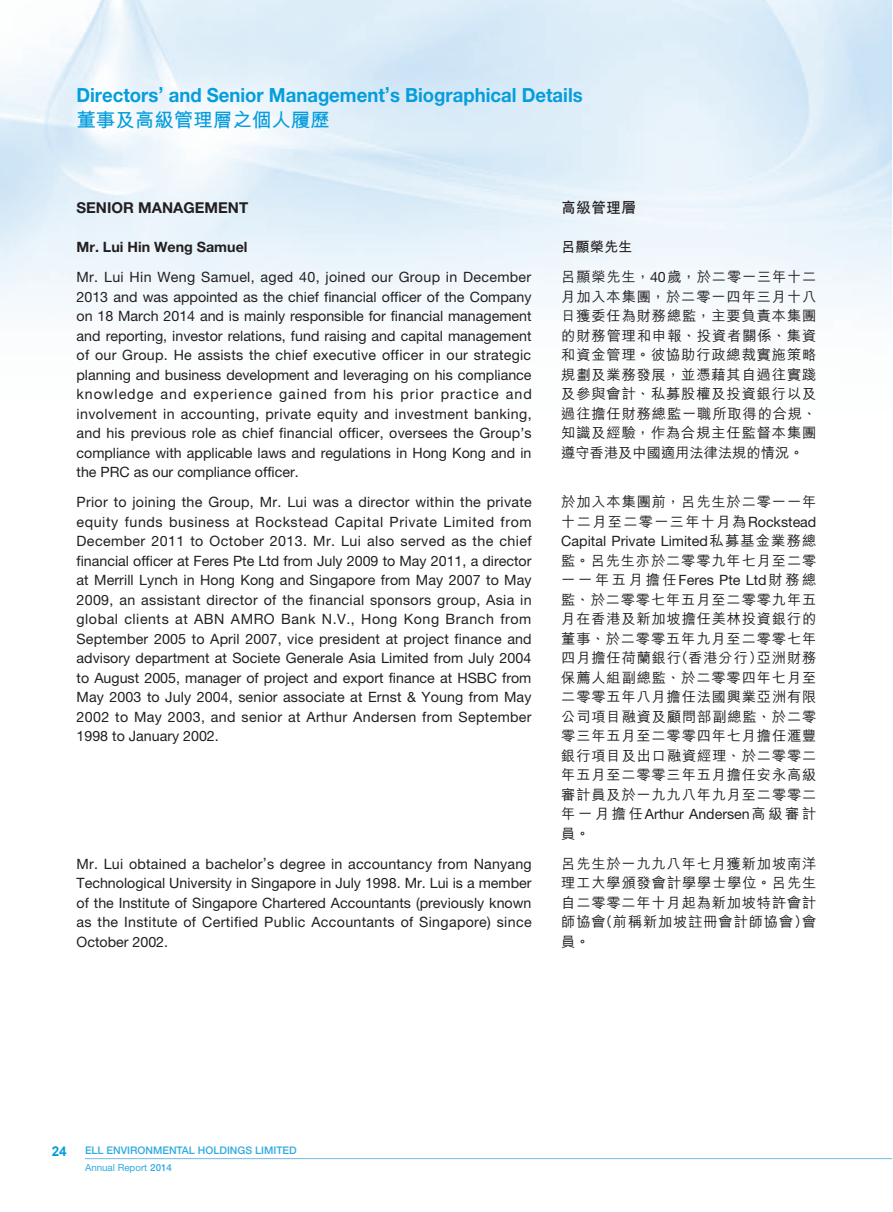
<style>
.page{position:relative;width:893px;height:1212px;background:#fff}
.page>*{position:absolute;margin:0;border:0;box-sizing:border-box;transform-origin:0 0}
.t1{font:700 19.5px "Helvetica Neue LT Std";color:#069ddc;scale:.95 1}
.t2{font:700 19.5px "M Hei HK";color:#069ddc}
._3__標題{font:700 15px "Helvetica Neue LT Std";color:#231f20}
._3__標題-2{font:700 15px "C Hei 2 HK";color:#231f20}
._1__內文{font:14.25px/19.5px "Helvetica Neue LT Std";color:#231f20;text-align:justify}
._1__內文-2{font:500 14.25px/19.5px "M Hei HK";letter-spacing:.055em;color:#231f20;text-align:justify}
._4__副標題{font:700 14.25px "Helvetica Neue LT Std";color:#231f20}
._4__副標題-2{font:700 14.25px "M Hei HK";color:#231f20}
.t3{font:700 13.5px "Arial";color:#069ddc}
.t4{font:500 10.5px "Helvetica Neue LT Std";color:#30aae1}
.t5{font:9.75px "Helvetica Neue LT Std";color:#30aae1}
.s1{font-weight:700}
.s2{font-family:"Helvetica Neue LT Std";font-weight:400}
.s3{font-weight:500}
</style>
<div class="page">
<hr style="left:85px;top:1158px;width:807px;height:1px;background:#72bbe8">
<h1 class="t1" style="left:76px;top:83px;width:534px">Directors’ and Senior Management’s Biographical Details</h1>
<h1 class="t2" style="left:76px;top:105px;width:255px">董事及高級管理層之個人履歷</h1>
<p class="_3__標題" style="left:77px;top:199px;width:173px">SENIOR MANAGEMENT</p>
<p class="_4__副標題" style="left:77px;top:238px;width:172px">Mr. Lui Hin Weng Samuel</p>
<p class="_1__內文" style="left:77px;top:267px;width:457px">Mr. Lui Hin Weng Samuel, aged 40, joined our Group in December 2013 and was appointed as the chief financial officer of the Company on 18 March 2014 and is mainly responsible for financial management and reporting, investor relations, fund raising and capital management of our Group. He assists the chief executive officer in our strategic planning and business development and leveraging on his compliance knowledge and experience gained from his prior practice and involvement in accounting, private equity and investment banking, and his previous role as chief financial officer, oversees the Group’s compliance with applicable laws and regulations in Hong Kong and in the PRC as our compliance officer.</p>
<p class="_1__內文" style="left:77px;top:492px;width:457px">Prior to joining the Group, Mr. Lui was a director within the private equity funds business at Rockstead Capital Private Limited from December 2011 to October 2013. Mr. Lui also served as the chief financial officer at Feres Pte Ltd from July 2009 to May 2011, a director at Merrill Lynch in Hong Kong and Singapore from May 2007 to May 2009, an assistant director of the financial sponsors group, Asia in global clients at ABN AMRO Bank N.V., Hong Kong Branch from September 2005 to April 2007, vice president at project finance and advisory department at Societe Generale Asia Limited from July 2004 to August 2005, manager of project and export finance at HSBC from May 2003 to July 2004, senior associate at Ernst &amp; Young from May 2002 to May 2003, and senior at Arthur Andersen from September 1998 to January 2002.</p>
<p class="_1__內文" style="left:77px;top:854px;width:457px">Mr. Lui obtained a bachelor’s degree in accountancy from Nanyang Technological University in Singapore in July 1998. Mr. Lui is a member of the Institute of Singapore Chartered Accountants (previously known as the Institute of Certified Public Accountants of Singapore) since October 2002.</p>
<p class="_3__標題-2" style="left:561px;top:200px;width:76px">高級管理層</p>
<p class="_4__副標題-2" style="left:561px;top:237px;width:73px">呂顯榮先生</p>
<p class="_1__內文-2" style="left:561px;top:266px;width:257px">呂顯榮先生<span class="s1">，</span><span class="s2">40</span>歲<span class="s1">，</span>於二零一三年十二月加入本集團<span class="s1">，</span>於二零一四年三月十八日獲委任為財務總監<span class="s1">，</span>主要負責本集團的財務管理和申報<span class="s1">、</span>投資者關係<span class="s1">、</span>集資和資金管理<span class="s1">。</span>彼協助行政總裁實施策略規劃及業務發展<span class="s1">，</span>並憑藉其自過往實踐及參與會計<span class="s1">、</span>私募股權及投資銀行以及過往擔任財務總監一職所取得的合規<span class="s1">、</span>知識及經驗<span class="s1">，</span>作為合規主任監督本集團遵守香港及中國適用法律法規的情況<span class="s1">。</span></p>
<p class="_1__內文-2" style="left:561px;top:491px;width:257px">於加入本集團前<span class="s1">，</span>呂先生於二零一一年十二月至二零一三年十月為<span class="s2">Rockstead Capital Private Limited</span>私募基金業務總監<span class="s1">。</span>呂先生亦於二零零九年七月至二零一一年五月擔任<span class="s2">Feres Pte Ltd</span>財務總監<span class="s1">、</span>於二零零七年五月至二零零九年五月在香港及新加坡擔任美林投資銀行的董事<span class="s1">、</span>於二零零五年九月至二零零七年四月擔任荷蘭銀行<span class="s1">（</span>香港分行<span class="s1">）</span>亞洲財務保薦人組副總監<span class="s1">、</span>於二零零四年七月至二零零五年八月擔任法國興業亞洲有限公司項目融資及顧問部副總監<span class="s1">、</span>於二零零三年五月至二零零四年七月擔任滙豐銀行項目及出口融資經理<span class="s1">、</span>於二零零二年五月至二零零三年五月擔任安永高級審計員及於一九九八年九月至二零零二年一月擔任<span class="s2">Arthur Andersen</span>高級審計員<span class="s1">。</span></p>
<p class="_1__內文-2" style="left:561px;top:853px;width:257px">呂先生於一九九八年七月獲新加坡南洋理工大學頒發會計學學士學位<span class="s1">。</span>呂先生自二零零二年十月起為新加坡特許會計師協會<span class="s1">（</span>前稱新加坡註冊會計師協會<span class="s1">）</span>會員<span class="s1">。</span></p>
<p class="t3" style="left:52px;top:1142px;width:17px">24</p>
<p class="t4" style="left:85px;top:1144px;width:213px">ELL ENVIRONMENTAL HOLDINGS LIMITED</p>
<p class="t5" style="left:85px;top:1161px;width:88px">Annual Report <span class="s3">2014</span></p>
</div>
